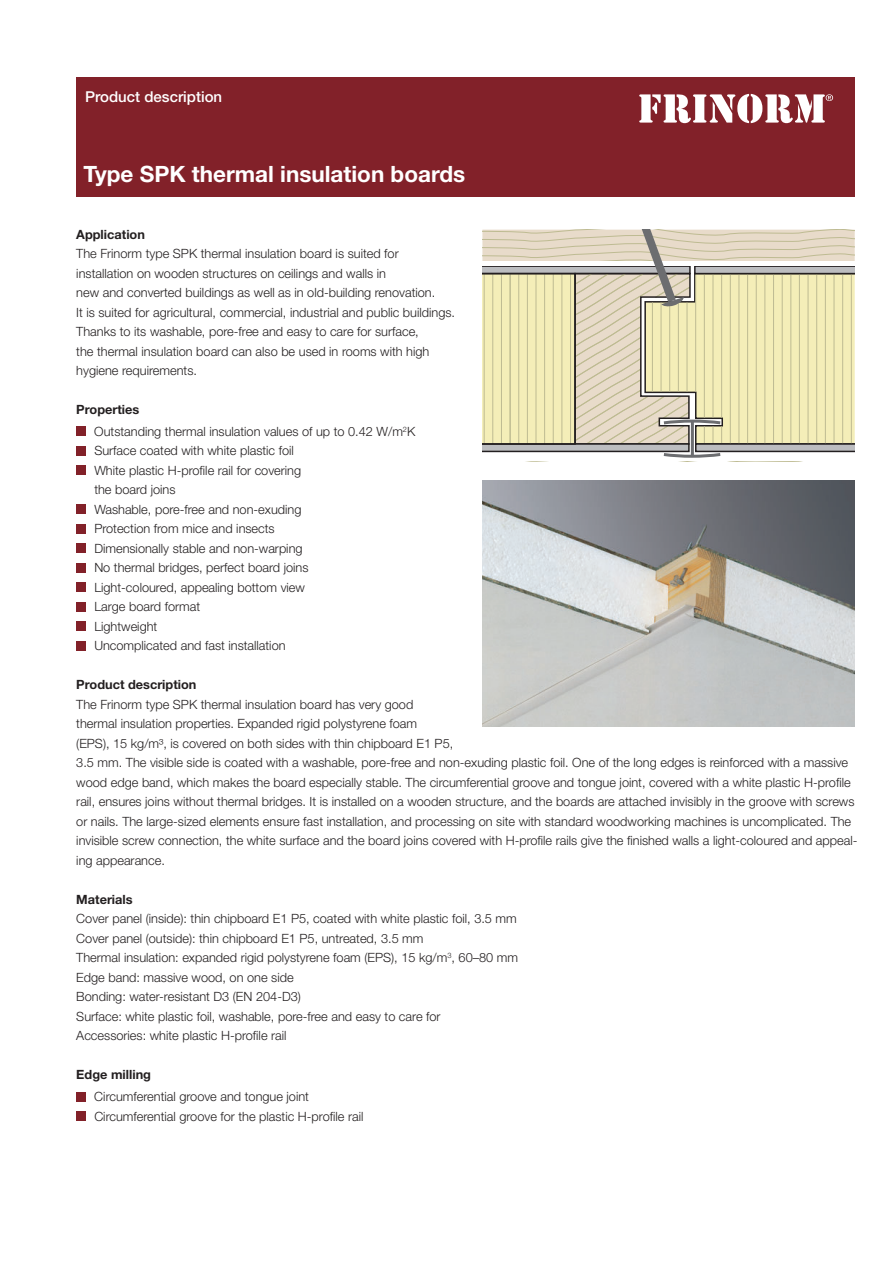
<style>
.page{position:relative;width:893px;height:1263px;background:#fff}
.page>*{position:absolute;margin:0;border:0;box-sizing:border-box;transform-origin:0 0}
.t1{font:700 22.5px "Helvetica Neue LT Pro";color:#fff}
.t2{font:500 15px "Helvetica Neue LT Pro";color:#fff}
.t3{font:300 12.75px/19.5px "Helvetica Neue LT Pro";color:#231f20}
.t4{font:700 12.75px "Helvetica Neue LT Pro";color:#231f20}
.s1{font-weight:700}
</style>
<div class="page">
<div style="left:76px;top:427px;width:9px;height:9px;background:#822129"></div>
<div style="left:76px;top:446px;width:9px;height:9px;background:#822129"></div>
<div style="left:76px;top:466px;width:9px;height:9px;background:#822129"></div>
<div style="left:76px;top:505px;width:9px;height:9px;background:#822129"></div>
<div style="left:76px;top:524px;width:9px;height:9px;background:#822129"></div>
<div style="left:76px;top:544px;width:9px;height:9px;background:#822129"></div>
<div style="left:76px;top:563px;width:9px;height:9px;background:#822129"></div>
<div style="left:76px;top:583px;width:9px;height:9px;background:#822129"></div>
<div style="left:76px;top:602px;width:9px;height:9px;background:#822129"></div>
<div style="left:76px;top:622px;width:9px;height:9px;background:#822129"></div>
<div style="left:76px;top:641px;width:9px;height:9px;background:#822129"></div>
<div style="left:76px;top:1092px;width:9px;height:9px;background:#822129"></div>
<div style="left:76px;top:1111px;width:9px;height:9px;background:#822129"></div>
<div style="left:76px;top:77px;width:779px;height:119px;background:#822129"></div>
<img style="left:482px;top:480px;width:373px;height:247px">
<svg style="left:482px;top:230px;width:373px;height:228px"></svg>
<svg style="left:639px;top:94px;width:194px;height:29px"></svg>
<p class="t2" style="left:85px;top:88px;width:138px">Product description</p>
<h1 class="t1" style="left:84px;top:160px;width:383px">Type SPK thermal insulation boards</h1>
<p class="t4" style="left:76px;top:226px;width:70px">Application</p>
<p class="t3" style="left:76px;top:244px;width:380px">The Frinorm type SPK thermal insulation board is suited for installation on wooden structures on ceilings and walls in<br>new and converted buildings as well as in old-building renovation.<br>It is suited for agricultural, commercial, industrial and public buildings.<br>Thanks to its washable, pore-free and easy to care for surface,<br>the thermal insulation board can also be used in rooms with high hygiene requirements.</p>
<p class="t3" style="left:94px;top:399px;width:323px;line-height:21.6px;text-indent:-18px"><span class="s1">Properties<br></span>Outstanding thermal insulation values of up to 0.42 W/m<sup>2</sup>K</p>
<p class="t3" style="left:94px;top:441px;width:216px">Surface coated with white plastic foil<br>White plastic H-profile rail for covering the board joins<br>Washable, pore-free and non-exuding<br>Protection from mice and insects<br>Dimensionally stable and non-warping<br>No thermal bridges, perfect board joins<br>Light-coloured, appealing bottom view<br>Large board format<br>Lightweight<br>Uncomplicated and fast installation</p>
<p class="t4" style="left:76px;top:677px;width:122px">Product description</p>
<p class="t3" style="left:76px;top:694px;width:783px">The Frinorm type SPK thermal insulation board has very good<br>thermal insulation properties. Expanded rigid polystyrene foam<br>(EPS), 15 kg/m³, is covered on both sides with thin chipboard E1 P5,<br>3.5 mm. The visible side is coated with a washable, pore-free and non-exuding plastic foil. One of the long edges is reinforced with a massive wood edge band, which makes the board especially stable. The circumferential groove and tongue joint, covered with a white plastic H-profile rail, ensures joins without thermal bridges. It is installed on a wooden structure, and the boards are attached invisibly in the groove with screws or nails. The large-sized elements ensure fast installation, and processing on site with standard woodworking machines is uncomplicated. The invisible screw connection, the white surface and the board joins covered with H-profile rails give the finished walls a light-coloured and appeal&shy;ing appearance.</p>
<p class="t4" style="left:76px;top:891px;width:58px">Materials</p>
<p class="t3" style="left:76px;top:909px;width:443px">Cover panel (inside): thin chipboard E1 P5, coated with white plastic foil, 3.5 mm Cover panel (outside): thin chipboard E1 P5, untreated, 3.5 mm<br>Thermal insulation: expanded rigid polystyrene foam (EPS), 15 kg/m<sup>3</sup>, 60–80 mm Edge band: massive wood, on one side<br>Bonding: water-resistant D3 (EN 204-D3)<br>Surface: white plastic foil, washable, pore-free and easy to care for<br>Accessories: white plastic H-profile rail</p>
<p class="t4" style="left:76px;top:1067px;width:76px">Edge milling</p>
<p class="t3" style="left:94px;top:1086px;width:271px">Circumferential groove and tongue joint<br>Circumferential groove for the plastic H-profile rail</p>
</div>
